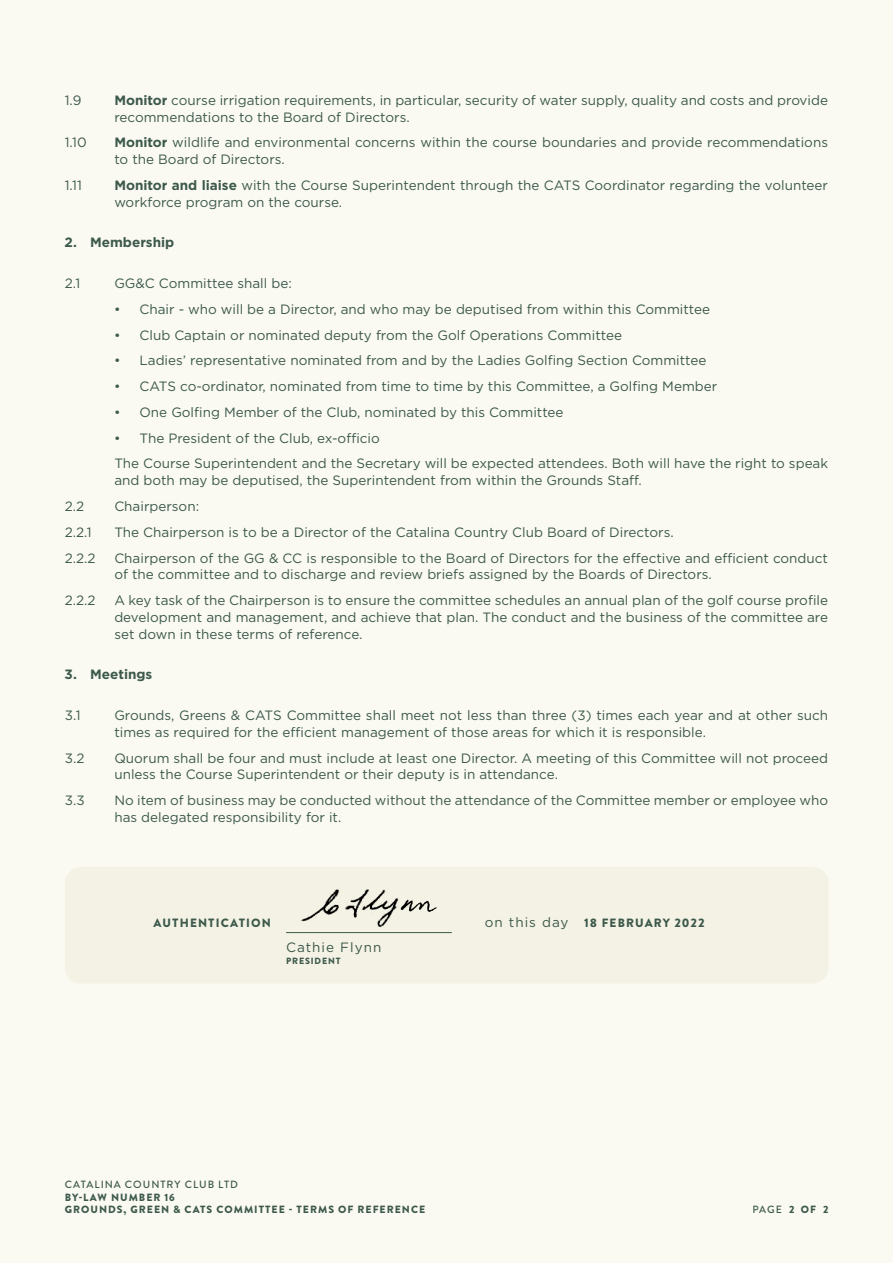
<style>
.page{position:relative;width:893px;height:1263px;background:#fbfaf2}
.page>*{position:absolute;margin:0;border:0;box-sizing:border-box;transform-origin:0 0}
._1_1{font:13.5px/16.6px "Gotham";color:#3c594b}
.t1{font:700 13.5px "Gotham";color:#3c594b}
._1_1-2{font:13.5px "Gotham";letter-spacing:.075em;color:#3c594b}
.t2{font:900 12px "Brandon Text";letter-spacing:.095em;color:#3c594b}
.t3{font:900 10.5px/12.6px "Brandon Grotesque";letter-spacing:.095em;color:#3c594b}
.t4{font:500 10.5px "Brandon Grotesque";letter-spacing:.095em;color:#3c594b}
.t5{font:900 9px "Brandon Text";letter-spacing:.095em;color:#3c594b}
.s1{font-weight:700}
.s2{font-weight:900}
</style>
<div class="page">
<div style="left:65px;top:867px;width:763px;height:116px;background:#f4f2e4;border-radius:16px"></div>
<img style="left:301px;top:889px;width:136px;height:38px">
<hr style="left:286px;top:932px;width:166px;height:1px;background:#3c594b">
<p class="_1_1" style="left:65px;top:91px;width:18px">1.9</p>
<p class="_1_1" style="left:65px;top:134px;width:23px">1.10</p>
<p class="_1_1" style="left:65px;top:176px;width:19px">1.11</p>
<p class="_1_1" style="left:114px;top:91px;width:715px"><span class="s1">Monitor</span> course irrigation requirements, in particular, security of water supply, quality and costs and provide recommendations to the Board of Directors.</p>
<p class="_1_1" style="left:114px;top:134px;width:715px"><span class="s1">Monitor</span> wildlife and environmental concerns within the course boundaries and provide recommendations to the Board of Directors.</p>
<p class="_1_1" style="left:114px;top:176px;width:715px"><span class="s1">Monitor and liaise</span> with the Course Superintendent through the CATS Coordinator regarding the volunteer workforce program on the course.</p>
<p class="t1" style="left:65px;top:234px;width:111px">2. Membership</p>
<p class="_1_1" style="left:65px;top:275px;width:17px">2.1</p>
<p class="_1_1" style="left:65px;top:498px;width:21px">2.2</p>
<p class="_1_1" style="left:65px;top:523px;width:28px">2.2.1</p>
<p class="_1_1" style="left:65px;top:549px;width:32px">2.2.2</p>
<p class="_1_1" style="left:65px;top:592px;width:32px">2.2.2</p>
<p class="_1_1" style="left:114px;top:275px;width:179px">GG&amp;C Committee shall be:</p>
<p class="_1_1" style="left:114px;top:301px;width:598px">• Chair - who will be a Director, and who may be deputised from within this Committee</p>
<p class="_1_1" style="left:114px;top:326px;width:509px">• Club Captain or nominated deputy from the Golf Operations Committee</p>
<p class="_1_1" style="left:114px;top:352px;width:594px">• Ladies’ representative nominated from and by the Ladies Golfing Section Committee</p>
<p class="_1_1" style="left:114px;top:378px;width:605px">• CATS co-ordinator, nominated from time to time by this Committee, a Golfing Member</p>
<p class="_1_1" style="left:114px;top:403px;width:451px">• One Golfing Member of the Club, nominated by this Committee</p>
<p class="_1_1" style="left:114px;top:429px;width:267px">• The President of the Club, ex-officio</p>
<p class="_1_1" style="left:114px;top:455px;width:715px">The Course Superintendent and the Secretary will be expected attendees. Both will have the right to speak and both may be deputised, the Superintendent from within the Grounds Staff.</p>
<p class="_1_1" style="left:114px;top:523px;width:561px">The Chairperson is to be a Director of the Catalina Country Club Board of Directors.</p>
<p class="_1_1" style="left:114px;top:549px;width:715px">Chairperson of the GG &amp; CC is responsible to the Board of Directors for the effective and efficient conduct of the committee and to discharge and review briefs assigned by the Boards of Directors.</p>
<p class="_1_1" style="left:114px;top:592px;width:715px;text-align:justify">A key task of the Chairperson is to ensure the committee schedules an annual plan of the golf course profile development and management, and achieve that plan. The conduct and the business of the committee are set down in these terms of reference.</p>
<p class="_1_1" style="left:114px;top:498px;width:86px">Chairperson:</p>
<p class="t1" style="left:65px;top:666px;width:89px">3. Meetings</p>
<p class="_1_1" style="left:65px;top:707px;width:17px">3.1</p>
<p class="_1_1" style="left:65px;top:749px;width:21px">3.2</p>
<p class="_1_1" style="left:65px;top:792px;width:21px">3.3</p>
<p class="_1_1" style="left:114px;top:707px;width:715px">Grounds, Greens &amp; CATS Committee shall meet not less than three (3) times each year and at other such times as required for the efficient management of those areas for which it is responsible.</p>
<p class="_1_1" style="left:114px;top:749px;width:715px">Quorum shall be four and must include at least one Director. A meeting of this Committee will not proceed unless the Course Superintendent or their deputy is in attendance.</p>
<p class="_1_1" style="left:114px;top:792px;width:715px">No item of business may be conducted without the attendance of the Committee member or employee who has delegated responsibility for it.</p>
<p class="t2" style="left:154px;top:914px;width:119px">AUTHENTICATION</p>
<p class="_1_1-2" style="left:286px;top:938px;width:97px">Cathie Flynn</p>
<p class="t5" style="left:286px;top:954px;width:56px">PRESIDENT</p>
<p class="_1_1-2" style="left:485px;top:914px;width:85px">on this day</p>
<p class="t2" style="left:584px;top:914px;width:122px">18 FEBRUARY 2022</p>
<p class="t4" style="left:65px;top:1177px;width:175px">CATALINA COUNTRY CLUB LTD</p>
<p class="t3" style="left:65px;top:1191px;width:362px">BY-LAW NUMBER 16<br>GROUNDS, GREEN &amp; CATS COMMITTEE - TERMS OF REFERENCE</p>
<p class="t4" style="left:752px;top:1202px;width:44px">PAGE <span class="s2">2</span></p>
<p class="t3" style="left:801px;top:1203px;width:29px">OF 2</p>
</div>
